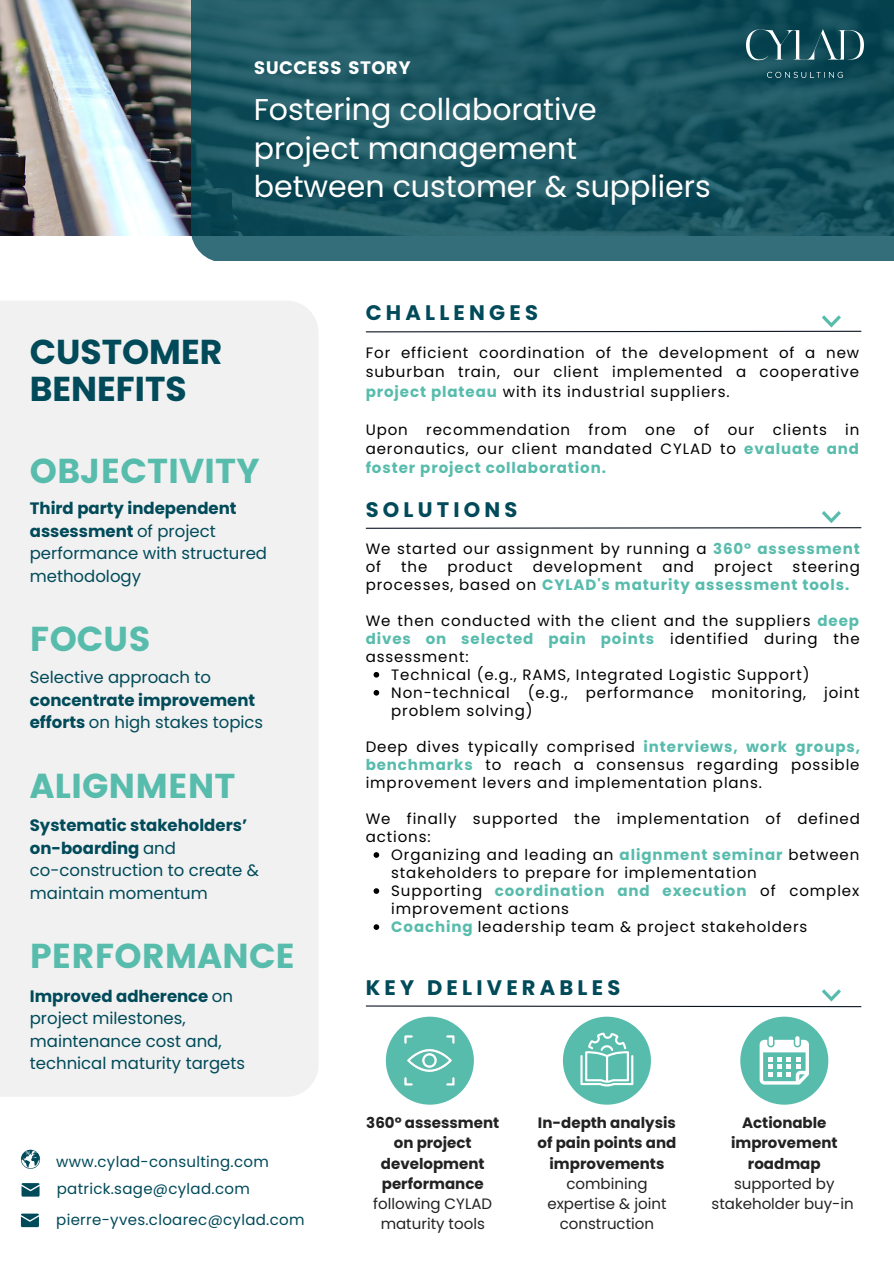
<style>
.page{position:relative;width:894px;height:1264px;background:#fff}
.page>*{position:absolute;margin:0;border:0;box-sizing:border-box;transform-origin:0 0}
.t1{font:34.5px "Poppins";color:#58bcad}
.t2{font:700 34.5px/37.2px "Poppins";color:#004a59}
.t3{font:30px/38.2px "Poppins";color:#fff}
.t4{font:700 21px "Poppins";letter-spacing:.2em;color:#004a59}
.t5{font:18px "Poppins";letter-spacing:.02em;color:#fff}
.t6{font:16.5px/22.5px "Poppins";color:#004a59}
.t7{font:700 16.5px/22.5px "Poppins";color:#004a59}
.t8{font:15px/18px "Poppins";letter-spacing:.06em;color:#000;text-align:justify}
.t9{font:700 15px/20.2px "Poppins";color:#222;text-align:center}
.t10{font:15px/20.2px "Poppins";color:#222;text-align:center}
.t11{font:15px "Poppins";letter-spacing:.02em;color:#004a59}
.t12{font:700 15px/18px "Poppins";letter-spacing:.06em;color:#58bcad}
.s1{font-weight:700}
.s2{font-weight:400}
.s3{font-weight:700;color:#58bcad}
.s4{font-weight:400;color:#000}
</style>
<div class="page">
<div style="left:0;top:301px;width:318px;height:795px;background:#f1f1f1"></div>
<img style="left:0;top:0;width:191px;height:236px">
<svg style="left:191px;top:0;width:702px;height:261px;background:#1d5763"></svg>
<svg style="left:21px;top:1149px;width:19px;height:19px"></svg>
<svg style="left:22px;top:1183px;width:18px;height:13px"></svg>
<img style="left:746px;top:29px;width:117px;height:49px">
<svg style="left:373px;top:672px;width:6px;height:5px"></svg>
<svg style="left:373px;top:690px;width:6px;height:5px"></svg>
<svg style="left:373px;top:852px;width:6px;height:5px"></svg>
<svg style="left:373px;top:888px;width:6px;height:5px"></svg>
<svg style="left:373px;top:924px;width:6px;height:5px"></svg>
<div style="left:562px;top:1016px;width:88px;height:88px;background:#58bcad;border-radius:50%"></div>
<div style="left:386px;top:1016px;width:88px;height:88px;background:#58bcad;border-radius:50%"></div>
<svg style="left:580px;top:1032px;width:53px;height:54px"></svg>
<div style="left:740px;top:1016px;width:88px;height:88px;background:#58bcad;border-radius:50%"></div>
<svg style="left:759px;top:1036px;width:49px;height:48px"></svg>
<img style="left:393px;top:1024px;width:73px;height:72px">
<svg style="left:365px;top:315px;width:496px;height:18px"></svg>
<svg style="left:365px;top:989px;width:496px;height:18px"></svg>
<svg style="left:21px;top:1213px;width:18px;height:14px"></svg>
<svg style="left:365px;top:511px;width:496px;height:18px"></svg>
<p class="t5" style="left:254px;top:57px;width:158px">SUCCESS STORY</p>
<h2 class="t3" style="left:254px;top:91px;width:458px">Fostering collaborative<br>project management between customer &amp; suppliers</h2>
<h1 class="t2" style="left:30px;top:333px;width:194px">CUSTOMER<br>BENEFITS</h1>
<h1 class="t1" style="left:30px;top:451px;width:231px">OBJECTIVITY</h1>
<p class="t6" style="left:30px;top:497px;width:239px"><span class="s1">Third party independent assessment</span> of project performance with structured methodology</p>
<h1 class="t1" style="left:30px;top:619px;width:122px">FOCUS</h1>
<p class="t6" style="left:30px;top:666px;width:183px">Selective approach to</p>
<p class="t7" style="left:30px;top:688px;width:235px">concentrate improvement efforts <span class="s2">on high stakes topics</span></p>
<h1 class="t1" style="left:30px;top:765px;width:207px">ALIGNMENT</h1>
<p class="t6" style="left:30px;top:814px;width:231px"><span class="s1">Systematic stakeholders’ on-boarding</span> and co-construction to create &amp; maintain momentum</p>
<h1 class="t1" style="left:30px;top:936px;width:267px">PERFORMANCE</h1>
<p class="t6" style="left:30px;top:984px;width:217px"><span class="s1">Improved adherence</span> on project milestones, maintenance cost and, technical maturity targets</p>
<p class="t11" style="left:56px;top:1150px;width:214px">www.cylad-consulting.com</p>
<p class="t11" style="left:57px;top:1178px;width:194px">patrick.sage@cylad.com</p>
<p class="t11" style="left:56px;top:1209px;width:250px">pierre-yves.cloarec@cylad.com</p>
<h3 class="t4" style="left:365px;top:298px;width:174px">CHALLENGES</h3>
<p class="t8" style="left:365px;top:343px;width:495px;line-height:19.2px">For efficient coordination of the development of a new suburban train, our client implemented a cooperative <span class="s3">project plateau</span> with its industrial suppliers.</p>
<p class="t8" style="left:365px;top:420px;width:495px;line-height:19.2px">Upon recommendation from one of our clients in aeronautics, our client mandated CYLAD to <span class="s3">evaluate and foster project collaboration.</span></p>
<h3 class="t4" style="left:365px;top:495px;width:153px">SOLUTIONS</h3>
<p class="t8" style="left:365px;top:539px;width:495px">We started our assignment by running a <span class="s3">360° assessment </span>of</p>
<p class="t12" style="left:365px;top:557px;width:495px;text-indent:427px"><span class="s4">steering processes, based on</span> CYLAD's maturity assessment tools.</p>
<p class="t8" style="left:365px;top:611px;width:495px">We then conducted with the client and the suppliers <span class="s3">deep dives on selected pain points</span> identified during the assessment:</p>
<p class="t8" style="left:401px;top:557px;width:28px">the</p>
<p class="t8" style="left:447px;top:557px;width:67px">product</p>
<p class="t8" style="left:532px;top:557px;width:111px">development</p>
<p class="t8" style="left:662px;top:557px;width:33px">and</p>
<p class="t8" style="left:714px;top:557px;width:60px">project</p>
<p class="t8" style="left:391px;top:665px;width:470px;text-align:left">Technical (e.g., RAMS, Integrated Logistic Support)<br>Non-technical (e.g., performance monitoring, joint problem solving)</p>
<p class="t8" style="left:365px;top:737px;width:495px">Deep dives typically comprised <span class="s3">interviews, work groups, benchmarks</span> to reach a consensus regarding possible improvement levers and implementation plans.</p>
<p class="t8" style="left:365px;top:809px;width:495px">We finally supported the implementation of defined actions:</p>
<p class="t8" style="left:391px;top:845px;width:469px;text-align:left">Organizing and leading an <span class="s3">alignment seminar</span> between stakeholders to prepare for implementation<br>Supporting <span class="s3">coordination and execution</span> of complex improvement actions<br><span class="s3">Coaching</span> leadership team &amp; project stakeholders</p>
<h3 class="t4" style="left:365px;top:973px;width:256px">KEY DELIVERABLES</h3>
<p class="t9" style="left:366px;top:1112px;width:134px">360° assessment on project development performance</p>
<p class="t10" style="left:373px;top:1193px;width:120px">following CYLAD maturity tools</p>
<p class="t9" style="left:537px;top:1112px;width:140px">In-depth analysis of pain points and improvements</p>
<p class="t10" style="left:547px;top:1173px;width:121px">combining expertise &amp; joint construction</p>
<p class="t9" style="left:730px;top:1112px;width:108px">Actionable improvement roadmap</p>
<p class="t10" style="left:711px;top:1173px;width:144px">supported by stakeholder buy-in</p>
</div>
